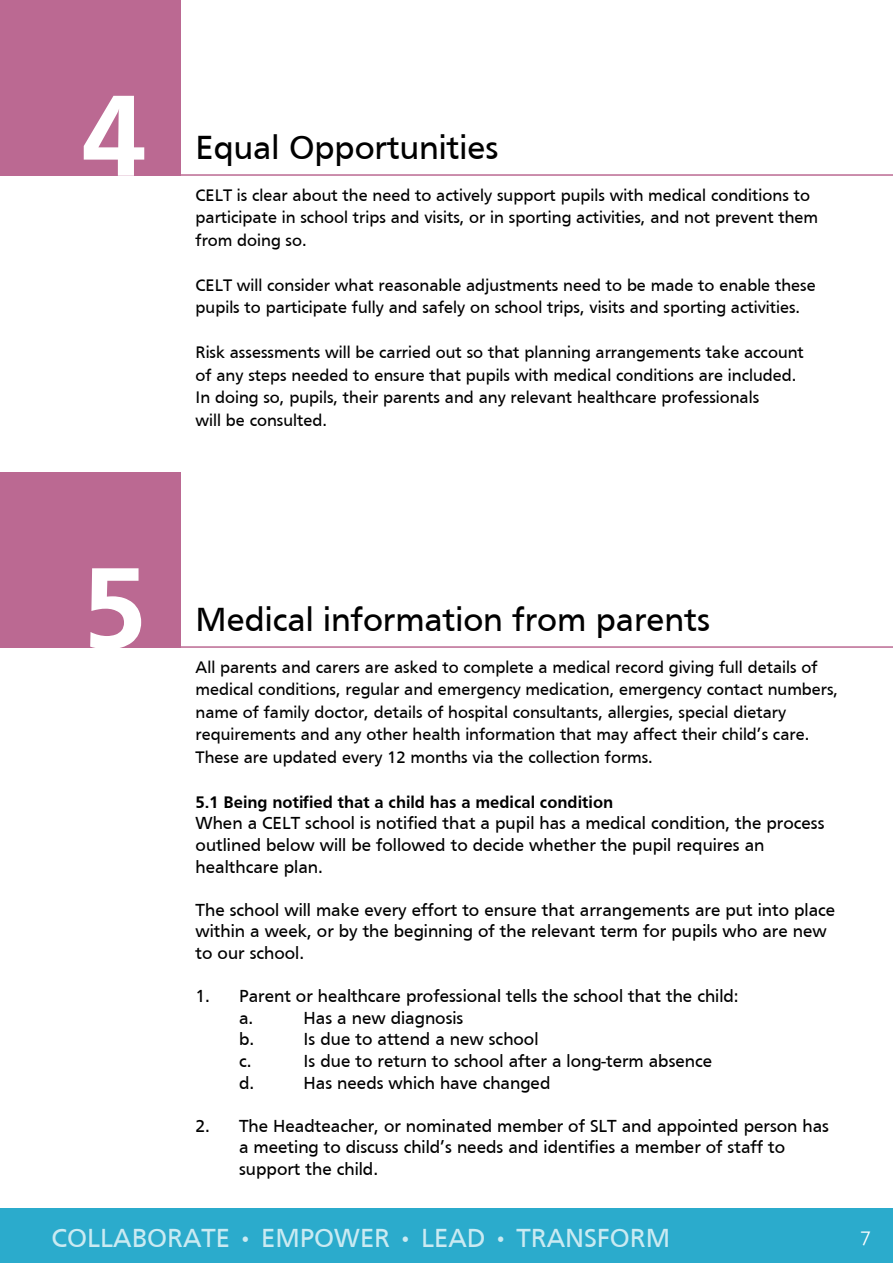
<style>
.page{position:relative;width:893px;height:1263px;background:#fff}
.page>*{position:absolute;margin:0;border:0;box-sizing:border-box;transform-origin:0 0}
.t1{font:700 119.85px "Frutiger";color:#fff}
.t2{font:34.5px "Frutiger";color:#000}
.t3{font:27px "Frutiger";color:#caeaf2}
.t4{font:300 19.5px "Aller";color:#fff}
.t5{font:18px/21.6px "Frutiger";color:#000}
.t6{font:17.25px/22.5px "Frutiger";color:#000}
.t7{font:700 17.25px "Frutiger";color:#000}
</style>
<div class="page">
<hr style="left:181px;top:174px;width:712px;height:2px;background:#bb6992">
<hr style="left:181px;top:646px;width:712px;height:2px;background:#bb6992">
<div style="left:0;top:0;width:180px;height:176px;background:#bb6992"></div>
<div style="left:0;top:472px;width:180px;height:176px;background:#bb6992"></div>
<div style="left:0;top:1209px;width:893px;height:54px;background:#2babcc"></div>
<h1 class="t1" style="left:82px;top:67px;width:66px">4</h1>
<h2 class="t2" style="left:196px;top:128px;width:304px">Equal Opportunities</h2>
<p class="t6" style="left:196px;top:183px;width:624px">CELT is clear about the need to actively support pupils with medical conditions to participate in school trips and visits, or in sporting activities, and not prevent them from doing so.</p>
<p class="t6" style="left:196px;top:273px;width:622px">CELT will consider what reasonable adjustments need to be made to enable these pupils to participate fully and safely on school trips, visits and sporting activities.</p>
<p class="t6" style="left:196px;top:341px;width:610px">Risk assessments will be carried out so that planning arrangements take account of any steps needed to ensure that pupils with medical conditions are included.<br>In doing so, pupils, their parents and any relevant healthcare professionals<br>will be consulted.</p>
<h1 class="t1" style="left:82px;top:539px;width:66px">5</h1>
<h2 class="t2" style="left:196px;top:600px;width:516px">Medical information from parents</h2>
<p class="t6" style="left:196px;top:655px;width:644px">All parents and carers are asked to complete a medical record giving full details of medical conditions, regular and emergency medication, emergency contact numbers, name of family doctor, details of hospital consultants, allergies, special dietary requirements and any other health information that may affect their child’s care.<br>These are updated every 12 months via the collection forms.</p>
<p class="t7" style="left:196px;top:792px;width:419px">5.1 Being notified that a child has a medical condition</p>
<p class="t5" style="left:196px;top:812px;width:630px">When a CELT school is notified that a pupil has a medical condition, the process outlined below will be followed to decide whether the pupil requires an healthcare plan.</p>
<p class="t5" style="left:196px;top:899px;width:641px">The school will make every effort to ensure that arrangements are put into place within a week, or by the beginning of the relevant term for pupils who are new to our school.</p>
<p class="t5" style="left:239px;top:985px;width:501px;text-indent:-44px">1. Parent or healthcare professional tells the school that the child: a.</p>
<p class="t5" style="left:304px;top:1007px;width:161px">Has a new diagnosis</p>
<p class="t5" style="left:239px;top:1028px;width:17px">b.</p>
<p class="t5" style="left:304px;top:1028px;width:236px">Is due to attend a new school</p>
<p class="t5" style="left:239px;top:1050px;width:14px">c.</p>
<p class="t5" style="left:304px;top:1050px;width:410px">Is due to return to school after a long-term absence</p>
<p class="t5" style="left:239px;top:1071px;width:17px">d.</p>
<p class="t5" style="left:304px;top:1071px;width:248px">Has needs which have changed</p>
<p class="t5" style="left:239px;top:1115px;width:591px;text-indent:-44px">2. The Headteacher, or nominated member of SLT and appointed person has a meeting to discuss child’s needs and identifies a member of staff to support the child.</p>
<h3 class="t3" style="left:52px;top:1222px;width:620px">COLLABORATE • EMPOWER • LEAD • TRANSFORM</h3>
<p class="t4" style="left:860px;top:1225px;width:13px">7</p>
</div>
